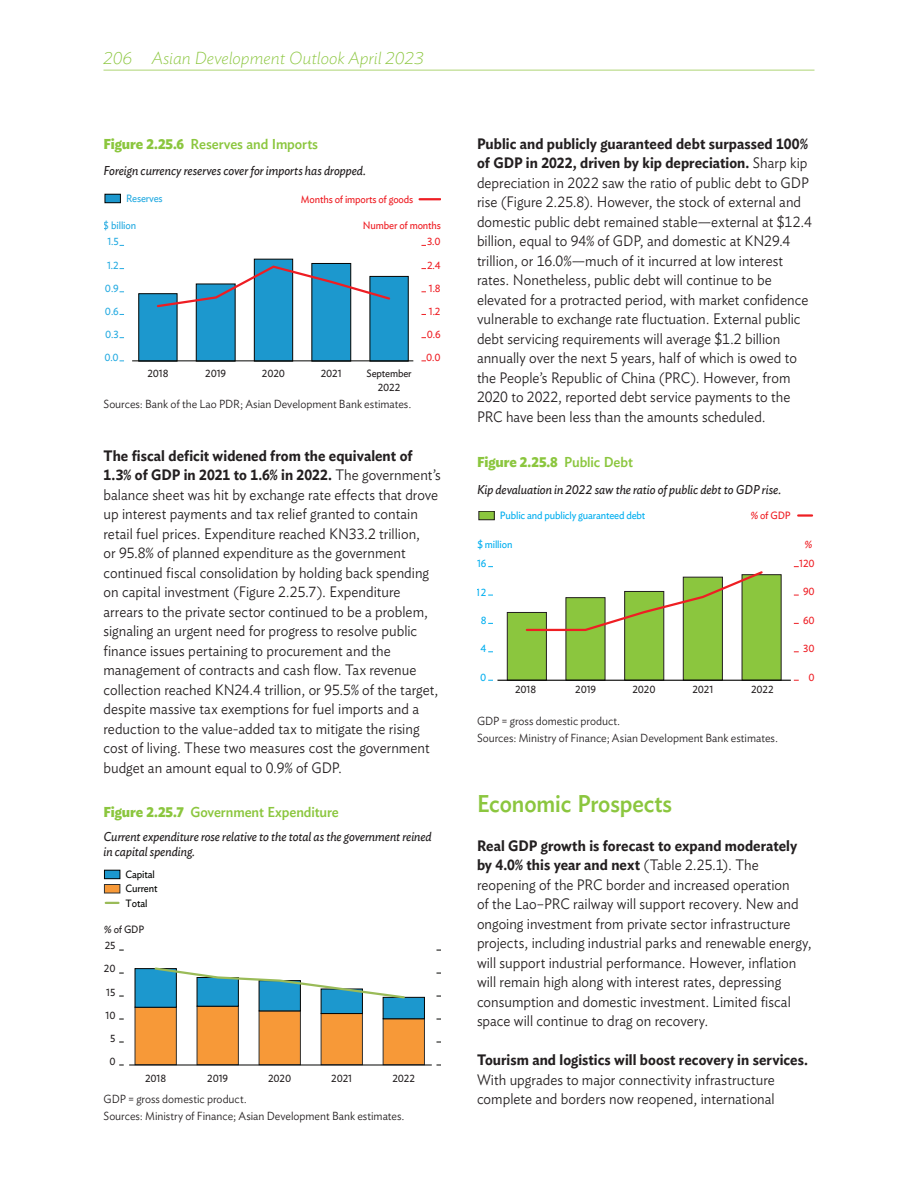
<style>
.page{position:relative;width:918px;height:1188px;background:#fff}
.page>*{position:absolute;margin:0;border:0;box-sizing:border-box;transform-origin:0 0}
.t1{font:500 24px "Ideal Sans";letter-spacing:-.005em;color:#8bc63e;scale:.93 1}
.t2{font:italic 200 17.25px "Ideal Sans";color:#8bc63e}
.t3{font:300 15px/19.5px "Ideal Sans";color:#231f20;scale:.93 1}
.t4{font:600 15px "Ideal Sans";letter-spacing:.005em;color:#231f20;scale:.93 1}
.t5{font:500 14.25px "Ideal Sans";letter-spacing:-.005em;color:#8bc63e;scale:.95 1}
.t6{font:700 14.25px "Ideal Sans";letter-spacing:-.01em;color:#8bc63e;scale:.95 1}
.t7{font:italic 12.75px/15.3px "Ideal Sans";letter-spacing:-.005em;color:#231f20;scale:.95 1}
.t8{font:300 11.7px/17px "Ideal Sans";color:#231f20;scale:.95 1}
.t9{font:10.5px "Ideal Sans";letter-spacing:-.015em;color:#231f20;scale:.95 1}
.t10{font:10.5px "Ideal Sans";letter-spacing:-.015em;color:#ee1d23;scale:.95 1}
.t11{font:10.5px "Ideal Sans";letter-spacing:-.015em;color:#00aeef;scale:.95 1}
.t12{font:10.5px "Ideal Sans";letter-spacing:-.015em;color:#24aae1;scale:.95 1}
.t13{font:10.5px/14.2px "Ideal Sans";letter-spacing:-.015em;color:#040503;scale:.95 1}
.s1{font-weight:700}
.s2{font-weight:600}
.s3{font-weight:500}
</style>
<div class="page">
<hr style="left:104px;top:70px;width:710px;height:1px;background:#aed475">
<hr style="left:420px;top:198px;width:20px;height:2px;background:#ee1d23">
<div style="left:105px;top:194px;width:15px;height:9px;background:#1c98ce"></div>
<div style="left:105px;top:194px;width:16px;height:9px;border:1px solid #040503"></div>
<hr style="left:132px;top:360px;width:281px;height:1px;background:#040503">
<svg style="left:139px;top:259px;width:269px;height:102px"></svg>
<div style="left:104px;top:870px;width:16px;height:9px;background:#1c98ce"></div>
<div style="left:104px;top:870px;width:16px;height:9px;border:1px solid #040503"></div>
<div style="left:104px;top:885px;width:16px;height:8px;background:#f79938"></div>
<div style="left:104px;top:884px;width:16px;height:9px;border:1px solid #313232"></div>
<svg style="left:106px;top:902px;width:13px;height:2px"></svg>
<hr style="left:129px;top:1065px;width:303px;height:1px;background:#040503">
<svg style="left:135px;top:967px;width:290px;height:98px"></svg>
<div style="left:479px;top:511px;width:15px;height:9px;background:#8bc63e"></div>
<div style="left:479px;top:511px;width:15px;height:9px;border:1px solid #231f20"></div>
<hr style="left:798px;top:514px;width:14px;height:3px;background:#ee1f23">
<hr style="left:497px;top:680px;width:294px;height:1px;background:#040503">
<svg style="left:507px;top:571px;width:274px;height:109px"></svg>
<p class="t2" style="left:104px;top:44px;width:322px">206 Asian Development Outlook April 2023</p>
<p class="t5" style="left:104px;top:133px;width:227px"><span class="s1">Figure 2.25.6</span> Reserves and Imports</p>
<p class="t7" style="left:104px;top:162px;width:279px">Foreign currency reserves cover for imports has dropped.</p>
<p class="t12" style="left:126px;top:191px;width:40px">Reserves</p>
<p class="t10" style="left:301px;top:191px;width:120px">Months of imports of goods</p>
<p class="t12" style="left:104px;top:217px;width:36px">$ billion</p>
<p class="t10" style="left:363px;top:217px;width:84px">Number of months</p>
<p class="t12" style="left:107px;top:234px;width:14px">1.5</p>
<p class="t10" style="left:427px;top:234px;width:16px">3.0</p>
<p class="t12" style="left:107px;top:257px;width:14px">1.2</p>
<p class="t10" style="left:427px;top:257px;width:16px">2.4</p>
<p class="t12" style="left:105px;top:280px;width:16px">0.9</p>
<p class="t10" style="left:429px;top:280px;width:14px">1.8</p>
<p class="t12" style="left:105px;top:303px;width:16px">0.6</p>
<p class="t10" style="left:429px;top:303px;width:14px">1.2</p>
<p class="t12" style="left:105px;top:326px;width:16px">0.3</p>
<p class="t10" style="left:427px;top:326px;width:16px">0.6</p>
<p class="t12" style="left:104px;top:350px;width:17px">0.0</p>
<p class="t10" style="left:426px;top:349px;width:17px">0.0</p>
<p class="t9" style="left:147px;top:365px;width:24px">2018</p>
<p class="t9" style="left:205px;top:365px;width:24px">2019</p>
<p class="t9" style="left:262px;top:365px;width:26px">2020</p>
<p class="t9" style="left:321px;top:365px;width:24px">2021</p>
<p class="t9" style="left:367px;top:365px;width:49px">September</p>
<p class="t9" style="left:378px;top:379px;width:25px">2022</p>
<p class="t8" style="left:104px;top:395px;width:326px">Sources: Bank of the Lao PDR; Asian Development Bank estimates.</p>
<p class="t3" style="left:104px;top:444px;width:364px"><span class="s2">The fiscal deficit widened from the equivalent of 1.3% of GDP in 2021 to 1.6% in 2022.</span> The government’s balance sheet was hit by exchange rate effects that drove up interest payments and tax relief granted to contain retail fuel prices. Expenditure reached KN33.2 trillion,<br>or 95.8% of planned expenditure as the government continued fiscal consolidation by holding back spending on capital investment (Figure 2.25.7). Expenditure arrears to the private sector continued to be a problem, signaling an urgent need for progress to resolve public finance issues pertaining to procurement and the management of contracts and cash flow. Tax revenue collection reached KN24.4 trillion, or 95.5% of the target, despite massive tax exemptions for fuel imports and a reduction to the value-added tax to mitigate the rising cost of living. These two measures cost the government budget an amount equal to 0.9% of GDP.</p>
<p class="t5" style="left:104px;top:801px;width:249px"><span class="s1">Figure 2.25.7</span> Government Expenditure</p>
<p class="t7" style="left:104px;top:828px;width:347px">Current expenditure rose relative to the total as the government reined in capital spending.</p>
<p class="t13" style="left:126px;top:866px;width:35px">Capital<br>Current<br>Total</p>
<p class="t9" style="left:104px;top:921px;width:43px">% of GDP</p>
<p class="t9" style="left:105px;top:938px;width:13px">25</p>
<p class="t9" style="left:104px;top:961px;width:14px">20</p>
<p class="t9" style="left:106px;top:984px;width:11px">15</p>
<p class="t9" style="left:105px;top:1007px;width:12px">10</p>
<p class="t9" style="left:110px;top:1030px;width:7px">5</p>
<p class="t9" style="left:109px;top:1053px;width:8px">0</p>
<p class="t9" style="left:145px;top:1070px;width:24px">2018</p>
<p class="t9" style="left:207px;top:1070px;width:24px">2019</p>
<p class="t9" style="left:268px;top:1070px;width:26px">2020</p>
<p class="t9" style="left:331px;top:1070px;width:24px">2021</p>
<p class="t9" style="left:392px;top:1070px;width:25px">2022</p>
<p class="t8" style="left:104px;top:1089px;width:318px">GDP = gross domestic product.<br>Sources: Ministry of Finance; Asian Development Bank estimates.</p>
<p class="t3" style="left:477px;top:132px;width:362px"><span class="s2">Public and publicly guaranteed debt surpassed 100% of GDP in 2022, driven by kip depreciation.</span> Sharp kip depreciation in 2022 saw the ratio of public debt to GDP rise (Figure 2.25.8). However, the stock of external and domestic public debt remained stable—external at $12.4 billion, equal to 94% of GDP, and domestic at KN29.4 trillion, or 16.0%—much of it incurred at low interest rates. Nonetheless, public debt will continue to be elevated for a protracted period, with market confidence vulnerable to exchange rate fluctuation. External public debt servicing requirements will average $1.2 billion annually over the next 5 years, half of which is owed to the People’s Republic of China (PRC). However, from 2020 to 2022, reported debt service payments to the PRC have been less than the amounts scheduled.</p>
<p class="t6" style="left:477px;top:451px;width:166px">Figure 2.25.8 <span class="s3">Public Debt</span></p>
<p class="t7" style="left:477px;top:481px;width:322px">Kip devaluation in 2022 saw the ratio of public debt to GDP rise.</p>
<p class="t11" style="left:500px;top:507px;width:155px">Public and publicly guaranteed debt</p>
<p class="t10" style="left:751px;top:507px;width:43px">% of GDP</p>
<p class="t11" style="left:477px;top:537px;width:38px">$ million</p>
<p class="t10" style="left:805px;top:537px;width:9px">%</p>
<p class="t11" style="left:477px;top:556px;width:11px">16</p>
<p class="t10" style="left:799px;top:555px;width:18px">120</p>
<p class="t11" style="left:477px;top:584px;width:12px">12</p>
<p class="t10" style="left:803px;top:584px;width:14px">90</p>
<p class="t11" style="left:481px;top:612px;width:8px">8</p>
<p class="t10" style="left:803px;top:612px;width:14px">60</p>
<p class="t11" style="left:481px;top:641px;width:8px">4</p>
<p class="t10" style="left:803px;top:641px;width:13px">30</p>
<p class="t11" style="left:480px;top:669px;width:8px">0</p>
<p class="t10" style="left:808px;top:669px;width:8px">0</p>
<p class="t9" style="left:515px;top:681px;width:24px">2018</p>
<p class="t9" style="left:575px;top:681px;width:24px">2019</p>
<p class="t9" style="left:632px;top:681px;width:26px">2020</p>
<p class="t9" style="left:692px;top:681px;width:24px">2021</p>
<p class="t9" style="left:751px;top:681px;width:25px">2022</p>
<p class="t8" style="left:477px;top:711px;width:318px">GDP = gross domestic product.<br>Sources: Ministry of Finance; Asian Development Bank estimates.</p>
<h1 class="t1" style="left:477px;top:785px;width:211px">Economic Prospects</h1>
<p class="t3" style="left:477px;top:834px;width:361px"><span class="s2">Real GDP growth is forecast to expand moderately by 4.0% this year and next</span> (Table 2.25.1). The reopening of the PRC border and increased operation<br>of the Lao–PRC railway will support recovery. New and ongoing investment from private sector infrastructure projects, including industrial parks and renewable energy, will support industrial performance. However, inflation will remain high along with interest rates, depressing consumption and domestic investment. Limited fiscal space will continue to drag on recovery.</p>
<p class="t4" style="left:477px;top:1048px;width:358px">Tourism and logistics will boost recovery in services.</p>
<p class="t3" style="left:477px;top:1068px;width:322px">With upgrades to major connectivity infrastructure complete and borders now reopened, international</p>
</div>
